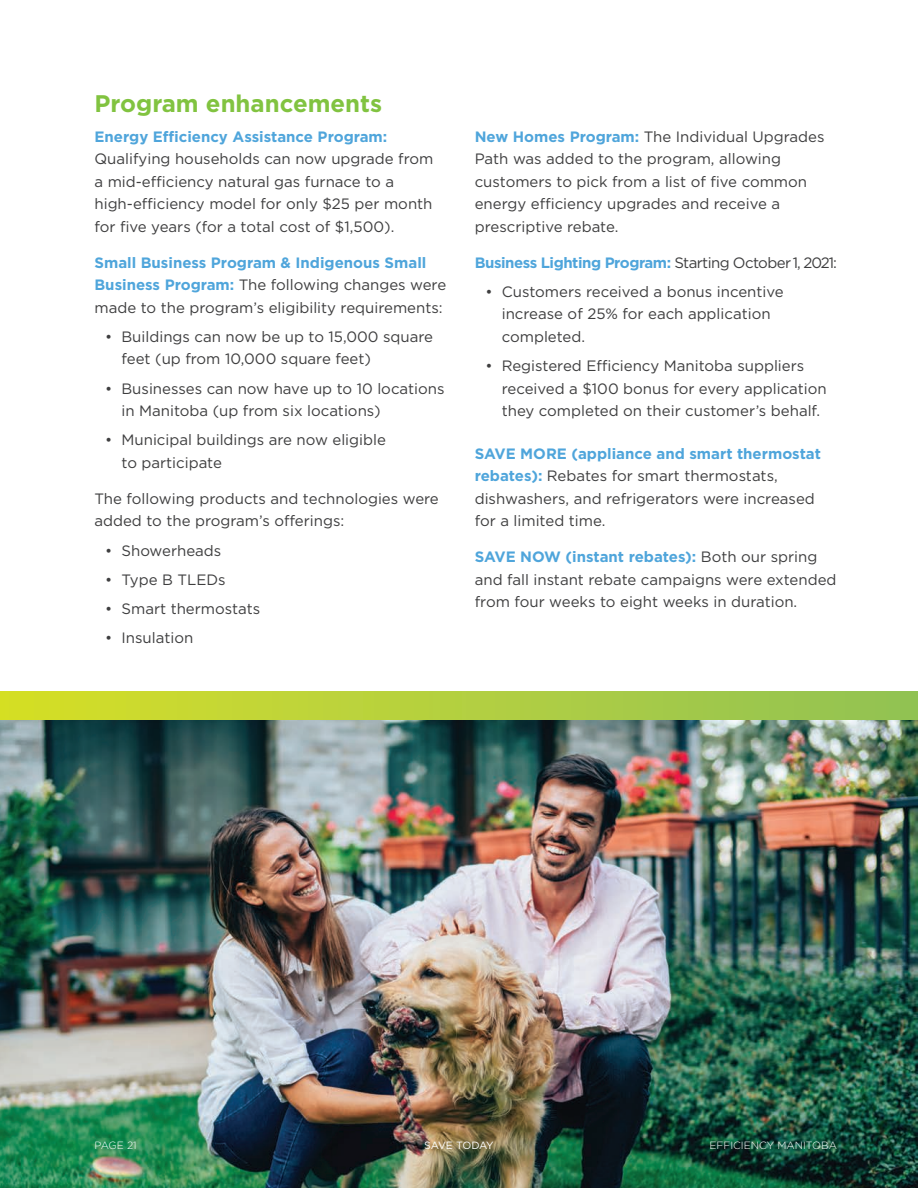
<style>
.page{position:relative;width:918px;height:1188px;background:#fff}
.page>*{position:absolute;margin:0;border:0;box-sizing:border-box;transform-origin:0 0}
.subhead{font:700 24px "Gotham";color:#81c340}
.body{font:15px/22.5px "Gotham";color:#3e3e3f}
.body-2{font:700 15px "Gotham";letter-spacing:-.03em;color:#4fa5db}
.t1{font:300 10.5px "Gotham";color:#fff}
.t2{font:10.5px "Gotham";letter-spacing:-.045em;color:#fff}
.s1{font-weight:700;color:#4fa5db}
.s2{font-weight:400;color:#3e3e3f}
</style>
<div class="page">
<img style="left:0;top:719px;width:918px;height:469px">
<div style="left:0;top:692px;width:918px;height:27px;background:linear-gradient(to right,#d6de28,#91c255)"></div>
<p class="subhead" style="left:94px;top:88px;width:289px">Program enhancements</p>
<p class="body" style="left:94px;top:125px;width:340px"><span class="s1">Energy Efficiency Assistance Program:<br></span>Qualifying households can now upgrade from a mid-efficiency natural gas furnace to a high-efficiency model for only $25 per month for five years (for a total cost of $1,500).</p>
<p class="body" style="left:94px;top:251px;width:353px"><span class="s1">Small Business Program &amp; Indigenous Small<br>Business Program:</span> The following changes were made to the program’s eligibility requirements:</p>
<p class="body" style="left:122px;top:325px;width:313px;text-indent:-16px">• Buildings can now be up to 15,000 square feet (up from 10,000 square feet)</p>
<p class="body" style="left:122px;top:377px;width:325px;text-indent:-16px">• Businesses can now have up to 10 locations in Manitoba (up from six locations)</p>
<p class="body" style="left:122px;top:428px;width:266px;text-indent:-16px">• Municipal buildings are now eligible to participate</p>
<p class="body" style="left:94px;top:487px;width:346px">The following products and technologies were added to the program’s offerings:</p>
<p class="body" style="left:105px;top:539px;width:118px">• Showerheads</p>
<p class="body" style="left:105px;top:568px;width:122px">• Type B TLEDs</p>
<p class="body" style="left:105px;top:597px;width:157px">• Smart thermostats</p>
<p class="body" style="left:105px;top:626px;width:90px">• Insulation</p>
<p class="body" style="left:475px;top:125px;width:351px"><span class="s1">New Homes Program:</span> The Individual Upgrades Path was added to the program, allowing customers to pick from a list of five common energy efficiency upgrades and receive a prescriptive rebate.</p>
<p class="body-2" style="left:475px;top:252px;width:364px">Business Lighting Program: <span class="s2">Starting October 1, 2021:</span></p>
<p class="body" style="left:502px;top:280px;width:283px;text-indent:-16px">• Customers received a bonus incentive increase of 25% for each application completed.</p>
<p class="body" style="left:502px;top:354px;width:327px;text-indent:-16px">• Registered Efficiency Manitoba suppliers received a $100 bonus for every application they completed on their customer’s behalf.</p>
<p class="body" style="left:475px;top:442px;width:348px"><span class="s1">SAVE MORE (appliance and smart thermostat rebates):</span> Rebates for smart thermostats, dishwashers, and refrigerators were increased for a limited time.</p>
<p class="body" style="left:475px;top:545px;width:363px"><span class="s1">SAVE NOW (instant rebates):</span> Both our spring and fall instant rebate campaigns were extended from four weeks to eight weeks in duration.</p>
<p class="t1" style="left:94px;top:1138px;width:44px">PAGE 21</p>
<p class="t2" style="left:424px;top:1138px;width:71px">SAVE TODAY</p>
<p class="t1" style="left:710px;top:1138px;width:129px">EFFICIENCY MANITOBA</p>
</div>
